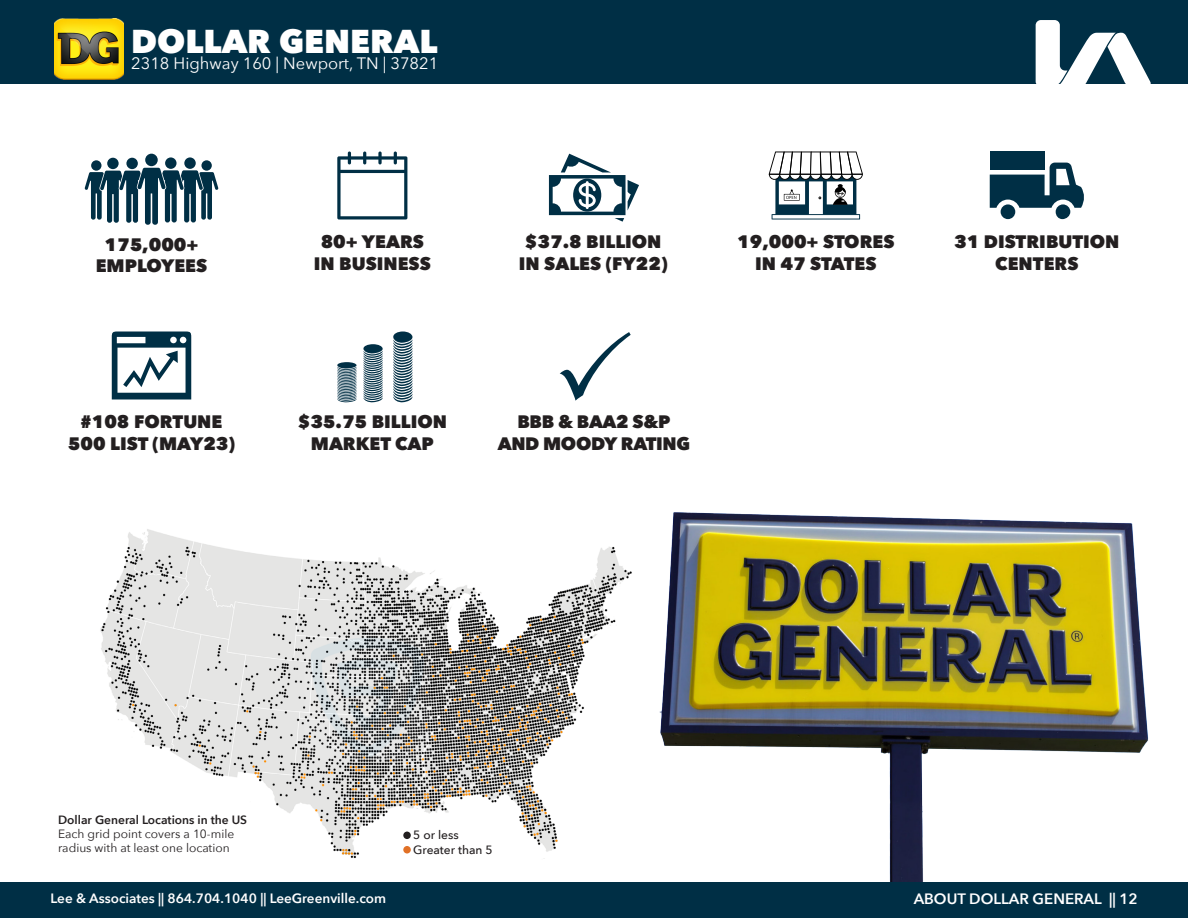
<style>
.page{position:relative;width:1188px;height:918px;background:#fff}
.page>*{position:absolute;margin:0;border:0;box-sizing:border-box;transform-origin:0 0}
.t1{font:800 33px "Avenir Next";color:#fff}
.t2{font:800 18px/21.6px "Avenir Next";color:#231f20;text-align:center}
.t3{font:800 18px/21.6px "Avenir Next";letter-spacing:-.02em;color:#231f20;text-align:center}
.t4{font:16.5px "Avenir Next";color:#fff}
.t5{font:600 15px "Avenir Next";color:#fff}
.t6{font:600 13.5px "Avenir Next";color:#fff}
.t7{font:12px/14.4px "Avenir Next";color:#231f20}
.t8{font:500 12px "Avenir Next";color:#231f20}
.s1{font-weight:600}
</style>
<div class="page">
<div style="left:0;top:0;width:1188px;height:84px;background:#002f45"></div>
<img style="left:54px;top:18px;width:70px;height:62px">
<svg style="left:1036px;top:20px;width:115px;height:64px"></svg>
<div style="left:0;top:882px;width:1188px;height:36px;background:#002f45"></div>
<img style="left:100px;top:529px;width:532px;height:330px">
<div style="left:287px;top:518px;width:158px;height:18px;background:#fff"></div>
<div style="left:403px;top:832px;width:8px;height:7px;background:#231f20;border-radius:50%"></div>
<div style="left:403px;top:846px;width:8px;height:8px;background:#e17126;border-radius:50%"></div>
<svg style="left:100px;top:760px;width:182px;height:99px"></svg>
<div style="left:586px;top:827px;width:40px;height:34px;background:#fff"></div>
<img style="left:659px;top:512px;width:490px;height:370px">
<div style="left:201px;top:160px;width:11px;height:11px;background:#002f45;border-radius:50%"></div>
<div style="left:91px;top:160px;width:11px;height:11px;background:#002f45;border-radius:50%"></div>
<div style="left:184px;top:157px;width:12px;height:12px;background:#002f45;border-radius:50%"></div>
<div style="left:107px;top:158px;width:12px;height:11px;background:#002f45;border-radius:50%"></div>
<div style="left:165px;top:157px;width:12px;height:12px;background:#002f45;border-radius:50%"></div>
<div style="left:126px;top:158px;width:12px;height:11px;background:#002f45;border-radius:50%"></div>
<div style="left:145px;top:154px;width:13px;height:12px;background:#002f45;border-radius:50%"></div>
<svg style="left:85px;top:168px;width:133px;height:57px"></svg>
<svg style="left:337px;top:152px;width:70px;height:67px"></svg>
<svg style="left:549px;top:154px;width:90px;height:68px"></svg>
<svg style="left:769px;top:151px;width:94px;height:68px"></svg>
<div style="left:1001px;top:204px;width:14px;height:15px;background:#002f45;border-radius:50%"></div>
<div style="left:1056px;top:204px;width:14px;height:15px;background:#002f45;border-radius:50%"></div>
<div style="left:990px;top:152px;width:55px;height:18px;background:#002f45"></div>
<svg style="left:990px;top:163px;width:94px;height:45px"></svg>
<svg style="left:112px;top:332px;width:79px;height:67px"></svg>
<svg style="left:337px;top:332px;width:75px;height:71px"></svg>
<h1 class="t1" style="left:131px;top:21px;width:308px">DOLLAR GENERAL</h1>
<p class="t4" style="left:131px;top:49px;width:309px">2318 Highway 160 | Newport, TN | 37821</p>
<p class="t2" style="left:104px;top:233px;width:96px">175,000+</p>
<p class="t2" style="left:96px;top:255px;width:113px">EMPLOYEES</p>
<p class="t2" style="left:81px;top:411px;width:143px">#108 FORTUNE</p>
<p class="t2" style="left:68px;top:433px;width:169px">500 LIST (MAY23)</p>
<p class="t2" style="left:321px;top:231px;width:105px">80+ YEARS</p>
<p class="t2" style="left:314px;top:253px;width:118px">IN BUSINESS</p>
<p class="t2" style="left:525px;top:231px;width:138px">$37.8 BILLION</p>
<p class="t2" style="left:519px;top:253px;width:150px">IN SALES (FY22)</p>
<p class="t2" style="left:737px;top:231px;width:159px">19,000+ STORES</p>
<p class="t2" style="left:755px;top:253px;width:123px">IN 47 STATES</p>
<p class="t2" style="left:298px;top:411px;width:151px">$35.75 BILLION<br>MARKET CAP</p>
<p class="t3" style="left:498px;top:411px;width:194px">BBB &amp; BAA2 S&amp;P<br>AND MOODY RATING</p>
<p class="t2" style="left:954px;top:231px;width:167px">31 DISTRIBUTION<br>CENTERS</p>
<p class="t7" style="left:58px;top:812px;width:191px"><span class="s1">Dollar General Locations in the US<br></span>Each grid point covers a 10-mile radius with at least one location</p>
<p class="t8" style="left:413px;top:825px;width:47px">5 or less</p>
<p class="t8" style="left:413px;top:839px;width:81px">Greater than 5</p>
<p class="t6" style="left:51px;top:886px;width:337px">Lee &amp; Associates || 864.704.1040 || LeeGreenville.com</p>
<p class="t5" style="left:914px;top:886px;width:226px">ABOUT DOLLAR GENERAL || 12</p>
</div>
